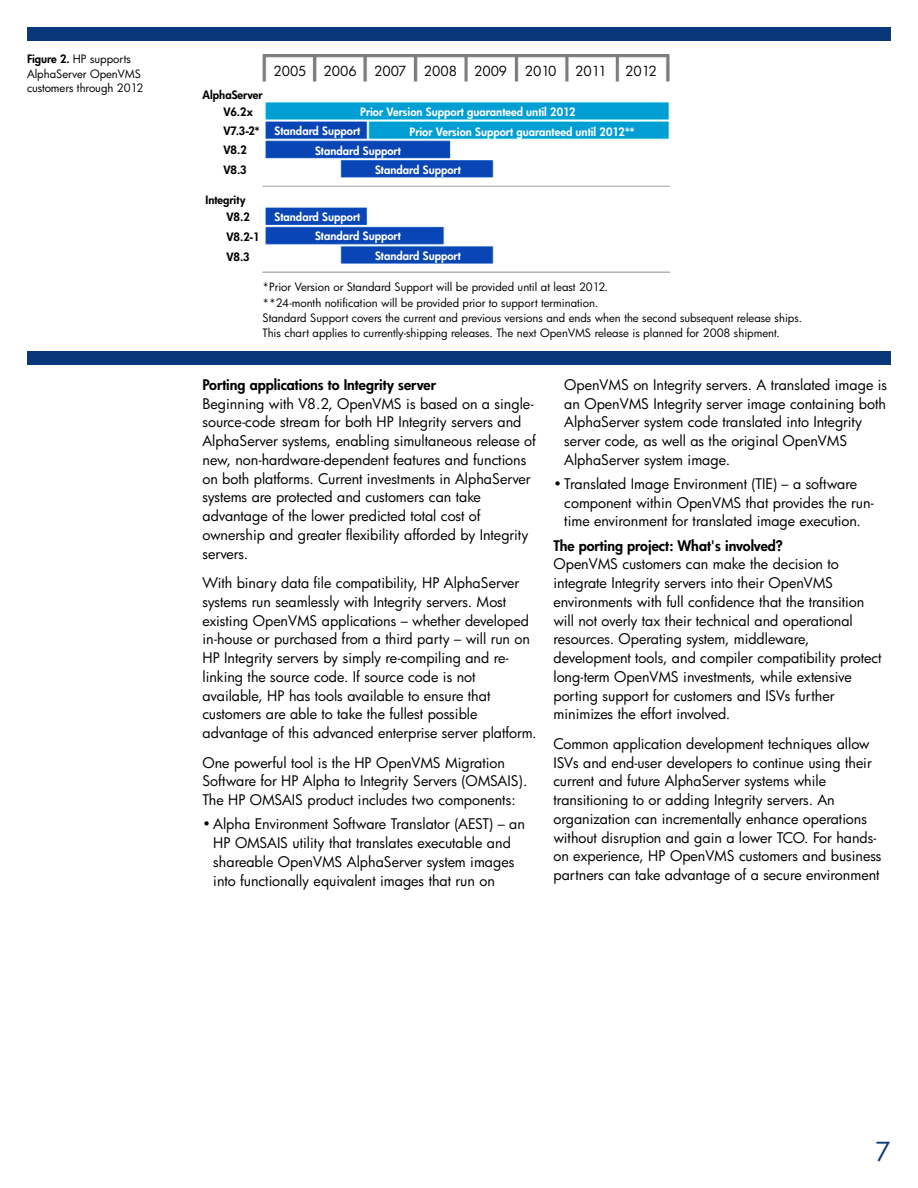
<style>
.page{position:relative;width:918px;height:1188px;background:#fff}
.page>*{position:absolute;margin:0;border:0;box-sizing:border-box;transform-origin:0 0}
.t1{font:25.5px "Futura";color:#093779}
.t2{font:14.25px/18.8px "Futura";color:#000}
.t3{font:800 14.25px "Futura";color:#000}
.t4{font:13.5px "Futura";color:#000}
.t5{font:11.25px/15.3px "Futura";color:#000}
.t6{font:800 11.25px/19.2px "Futura";color:#fff}
.t7{font:800 11.25px/19.6px "Futura";color:#000}
.s1{font-weight:800}
</style>
<div class="page">
<div style="left:27px;top:351px;width:864px;height:13px;background:#093779"></div>
<div style="left:27px;top:27px;width:864px;height:13px;background:#093779"></div>
<img style="left:262px;top:54px;width:407px;height:219px">
<p class="t5" style="left:27px;top:53px;width:118px;line-height:14.2px"><span class="s1">Figure 2.</span> HP supports<br>AlphaServer OpenVMS customers through 2012</p>
<p class="t7" style="left:203px;top:86px;width:62px">AlphaServer</p>
<p class="t7" style="left:223px;top:103px;width:31px">V6.2x</p>
<p class="t7" style="left:223px;top:122px;width:38px">V7.3-2*</p>
<p class="t7" style="left:223px;top:142px;width:25px;line-height:19.2px">V8.2<br>V8.3</p>
<p class="t7" style="left:206px;top:191px;width:41px">Integrity</p>
<p class="t7" style="left:226px;top:228px;width:35px">V8.2-1<br>V8.3</p>
<p class="t7" style="left:226px;top:208px;width:25px">V8.2</p>
<p class="t4" style="left:274px;top:66px;width:35px">2005</p>
<p class="t4" style="left:324px;top:66px;width:35px">2006</p>
<p class="t4" style="left:374px;top:66px;width:34px">2007</p>
<p class="t4" style="left:424px;top:66px;width:35px">2008</p>
<p class="t4" style="left:474px;top:66px;width:35px">2009</p>
<p class="t4" style="left:525px;top:66px;width:33px">2010</p>
<p class="t4" style="left:575px;top:66px;width:33px">2011</p>
<p class="t4" style="left:625px;top:66px;width:33px">2012</p>
<p class="t6" style="left:275px;top:103px;width:303px;text-indent:86px">Prior Version Support guaranteed until 2012<br>Standard Support</p>
<p class="t6" style="left:409px;top:123px;width:226px">Prior Version Support guaranteed until 2012**</p>
<p class="t6" style="left:375px;top:142px;width:87px;text-indent:-60px">Standard Support<br>Standard Support</p>
<p class="t6" style="left:275px;top:208px;width:87px">Standard Support</p>
<p class="t6" style="left:315px;top:228px;width:87px">Standard Support</p>
<p class="t6" style="left:375px;top:247px;width:87px">Standard Support</p>
<p class="t5" style="left:263px;top:281px;width:541px">*Prior Version or Standard Support will be provided until at least 2012.<br>**24-month notification will be provided prior to support termination.<br>Standard Support covers the current and previous versions and ends when the second subsequent release ships.<br>This chart applies to currently-shipping releases. The next OpenVMS release is planned for 2008 shipment.</p>
<p class="t3" style="left:202px;top:378px;width:235px">Porting applications to Integrity server</p>
<p class="t2" style="left:202px;top:396px;width:335px">Beginning with V8.2, OpenVMS is based on a single&shy;source-code stream for both HP Integrity servers and AlphaServer systems, enabling simultaneous release of new, non-hardware-dependent features and functions on both platforms. Current investments in AlphaServer systems are protected and customers can take advantage of the lower predicted total cost of ownership and greater flexibility afforded by Integrity servers.</p>
<p class="t2" style="left:202px;top:575px;width:336px">With binary data file compatibility, HP AlphaServer systems run seamlessly with Integrity servers. Most existing OpenVMS applications – whether developed in-house or purchased from a third party – will run on HP Integrity servers by simply re-compiling and re&shy;linking the source code. If source code is not available, HP has tools available to ensure that customers are able to take the fullest possible advantage of this advanced enterprise server platform.</p>
<p class="t2" style="left:202px;top:755px;width:327px">One powerful tool is the HP OpenVMS Migration<br>Software for HP Alpha to Integrity Servers (OMSAIS).<br>The HP OMSAIS product includes two components:</p>
<p class="t2" style="left:213px;top:816px;width:313px;text-indent:-11px">• Alpha Environment Software Translator (AEST) – an HP OMSAIS utility that translates executable and shareable OpenVMS AlphaServer system images into functionally equivalent images that run on</p>
<p class="t2" style="left:564px;top:377px;width:324px">OpenVMS on Integrity servers. A translated image is an OpenVMS Integrity server image containing both AlphaServer system code translated into Integrity server code, as well as the original OpenVMS AlphaServer system image.</p>
<p class="t2" style="left:564px;top:476px;width:311px;text-indent:-11px">• Translated Image Environment (TIE) – a software component within OpenVMS that provides the run&shy;time environment for translated image execution.</p>
<p class="t3" style="left:553px;top:539px;width:231px">The porting project: What's involved?</p>
<p class="t2" style="left:553px;top:556px;width:330px">OpenVMS customers can make the decision to integrate Integrity servers into their OpenVMS environments with full confidence that the transition will not overly tax their technical and operational resources. Operating system, middleware, development tools, and compiler compatibility protect long-term OpenVMS investments, while extensive porting support for customers and ISVs further minimizes the effort involved.</p>
<p class="t2" style="left:553px;top:736px;width:330px">Common application development techniques allow ISVs and end-user developers to continue using their current and future AlphaServer systems while transitioning to or adding Integrity servers. An organization can incrementally enhance operations without disruption and gain a lower TCO. For hands&shy;on experience, HP OpenVMS customers and business partners can take advantage of a secure environment</p>
<h1 class="t1" style="left:875px;top:1142px;width:17px">7</h1>
</div>
